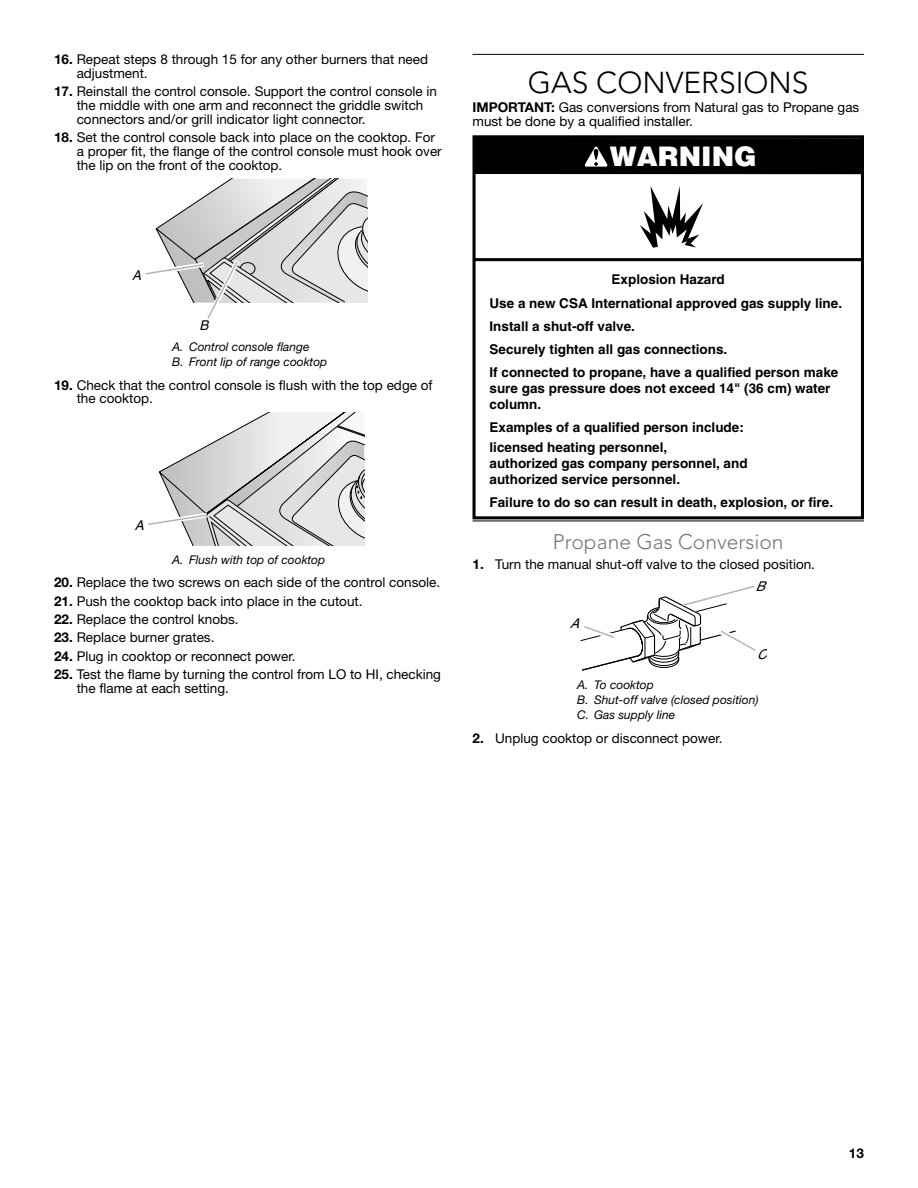
<style>
.page{position:relative;width:918px;height:1188px;background:#fff}
.page>*{position:absolute;margin:0;border:0;box-sizing:border-box;transform-origin:0 0}
.t1{font:300 30px "Avenir LT Std";color:#000}
.t2{font:900 27px "Helvetica";color:#fff}
.t3{font:300 21px "Avenir LT Std";color:#77787b}
.t4{font:13.5px/14px "Helvetica Neue LT Std";color:#000}
.t5{font:700 13.5px/23.2px "Helvetica";color:#000}
.t6{font:italic 13.5px "Helvetica";color:#000}
.t7{font:italic 13.5px "Helvetica";color:#000}
.t8{font:700 13.5px "Helvetica Neue LT Std";color:#000}
.t9{font:italic 12px/15px "Helvetica Neue LT Std";color:#000}
.s1{font-weight:700}
</style>
<div class="page">
<hr style="left:472px;top:54px;width:392px;height:1px;background:#000">
<hr style="left:472px;top:521px;width:392px;height:1px;background:#000">
<svg style="left:145px;top:179px;width:222px;height:140px"></svg>
<svg style="left:148px;top:412px;width:217px;height:134px"></svg>
<hr style="left:474px;top:258px;width:388px;height:3px;background:#000">
<div style="left:472px;top:135px;width:392px;height:384px;border:3px solid #000"></div>
<div style="left:474px;top:138px;width:388px;height:36px;background:#000"></div>
<svg style="left:584px;top:146px;width:24px;height:21px"></svg>
<svg style="left:640px;top:186px;width:63px;height:62px"></svg>
<svg style="left:580px;top:585px;width:176px;height:86px"></svg>
<p class="t4" style="left:77px;top:52px;width:353px;text-indent:-23px"><span class="s1">16.</span> Repeat steps 8 through 15 for any other burners that need adjustment.</p>
<p class="t4" style="left:77px;top:84px;width:362px;text-indent:-23px"><span class="s1">17.</span> Reinstall the control console. Support the control console in the middle with one arm and reconnect the griddle switch connectors and/or grill indicator light connector.</p>
<p class="t4" style="left:77px;top:130px;width:367px;text-indent:-23px"><span class="s1">18.</span> Set the control console back into place on the cooktop. For a proper fit, the flange of the control console must hook over the lip on the front of the cooktop.</p>
<h1 class="t1" style="left:528px;top:65px;width:282px">GAS CONVERSIONS</h1>
<p class="t4" style="left:472px;top:100px;width:388px"><span class="s1">IMPORTANT:</span> Gas conversions from Natural gas to Propane gas must be done by a qualified installer.</p>
<h2 class="t2" style="left:610px;top:139px;width:148px">WARNING</h2>
<p class="t6" style="left:132px;top:267px;width:11px">A</p>
<p class="t6" style="left:200px;top:318px;width:11px">B</p>
<p class="t9" style="left:172px;top:339px;width:157px">A. Control console flange<br>B. Front lip of range cooktop</p>
<p class="t4" style="left:77px;top:378px;width:357px;text-indent:-23px"><span class="s1">19.</span> Check that the control console is flush with the top edge of the cooktop.</p>
<p class="t6" style="left:135px;top:518px;width:11px">A</p>
<p class="t9" style="left:172px;top:552px;width:155px">A. Flush with top of cooktop</p>
<p class="t4" style="left:54px;top:575px;width:388px"><span class="s1">20.</span> Replace the two screws on each side of the control console.</p>
<p class="t4" style="left:54px;top:594px;width:310px"><span class="s1">21.</span> Push the cooktop back into place in the cutout.</p>
<p class="t4" style="left:54px;top:612px;width:186px"><span class="s1">22.</span> Replace the control knobs.</p>
<p class="t4" style="left:54px;top:630px;width:162px"><span class="s1">23.</span> Replace burner grates.</p>
<p class="t4" style="left:54px;top:649px;width:243px"><span class="s1">24.</span> Plug in cooktop or reconnect power.</p>
<p class="t4" style="left:77px;top:667px;width:366px;text-indent:-23px"><span class="s1">25.</span> Test the flame by turning the control from LO to HI, checking the flame at each setting.</p>
<p class="t5" style="left:490px;top:268px;width:354px;text-indent:122px">Explosion Hazard<br>Use a new CSA International approved gas supply line.<br>Install a shut-off valve.<br>Securely tighten all gas connections.<br>If connected to propane, have a qualified person make</p>
<p class="t5" style="left:490px;top:380px;width:343px;line-height:15.8px">sure gas pressure does not exceed 14" (36 cm) water column.</p>
<p class="t5" style="left:490px;top:417px;width:256px;line-height:20.2px">Examples of a qualified person include: licensed heating personnel,</p>
<p class="t5" style="left:490px;top:455px;width:260px;line-height:15.8px">authorized gas company personnel, and authorized service personnel.</p>
<p class="t5" style="left:490px;top:491px;width:345px">Failure to do so can result in death, explosion, or fire.</p>
<h3 class="t3" style="left:553px;top:530px;width:232px">Propane Gas Conversion</h3>
<p class="t4" style="left:472px;top:557px;width:344px"><span class="s1">1.</span> Turn the manual shut-off valve to the closed position.</p>
<p class="t7" style="left:570px;top:615px;width:14px">A</p>
<p class="t7" style="left:755px;top:578px;width:11px">B</p>
<p class="t7" style="left:757px;top:647px;width:11px">C</p>
<p class="t9" style="left:577px;top:677px;width:183px">A. To cooktop<br>B. Shut-off valve (closed position)<br>C. Gas supply line</p>
<p class="t4" style="left:472px;top:731px;width:251px"><span class="s1">2.</span> Unplug cooktop or disconnect power.</p>
<p class="t8" style="left:849px;top:1145px;width:17px">13</p>
</div>
